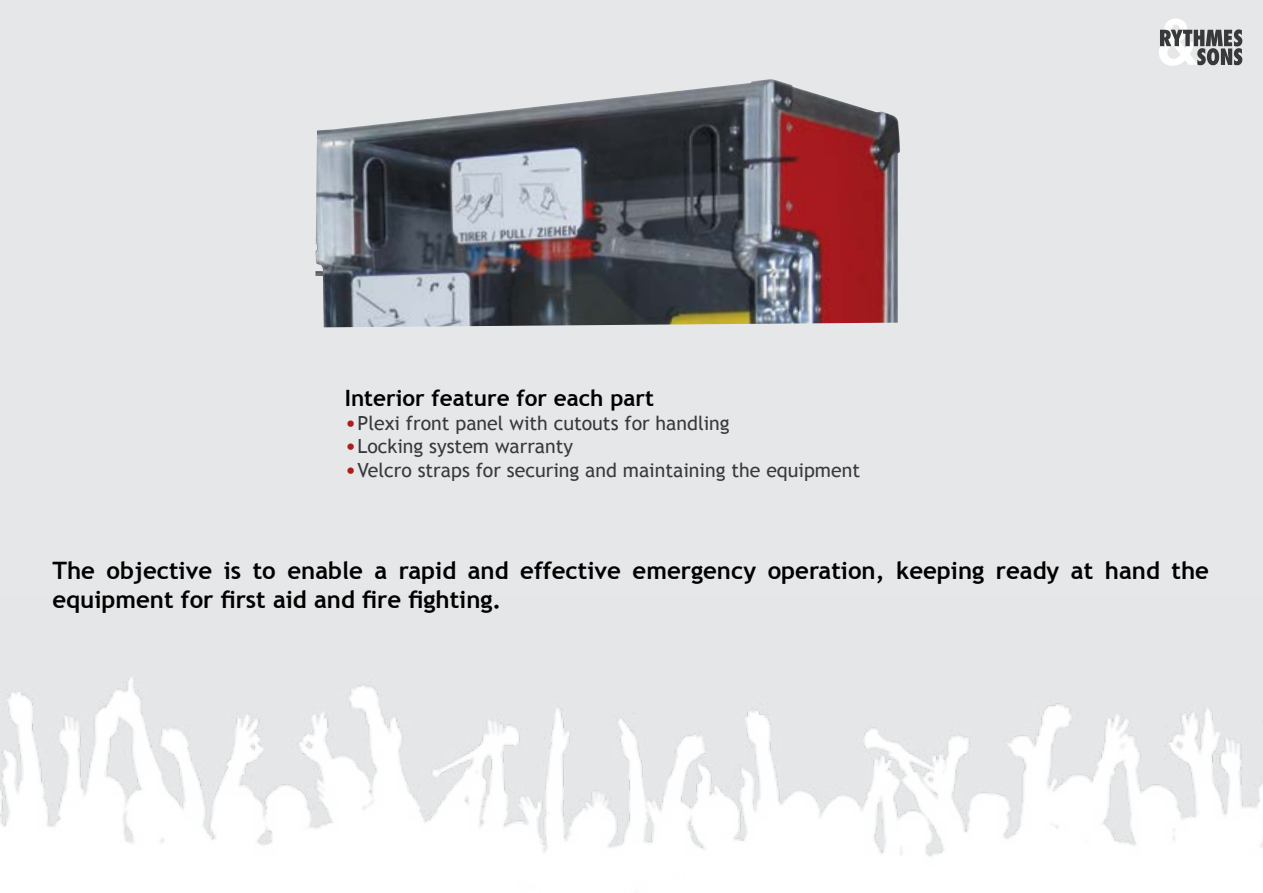
<style>
.page{position:relative;width:1263px;height:893px;background:#e6e7e8}
.page>*{position:absolute;margin:0;border:0;box-sizing:border-box;transform-origin:0 0}
.t1{font:700 24px/28.8px "Trebuchet MS";color:#000}
.Titre_3{font:700 22.5px "Trebuchet MS";color:#000}
.t2{font:19.5px "Trebuchet MS";color:#37393b}
.s1{font-size:22.5px;color:#ae1d1a}
</style>
<div class="page">
<img style="left:0;top:678px;width:1263px;height:215px">
<svg style="left:1159px;top:18px;width:83px;height:48px"></svg>
<img style="left:315px;top:79px;width:585px;height:248px">
<p class="Titre_3" style="left:345px;top:384px;width:311px">Interior feature for each part</p>
<p class="t2" style="left:345px;top:411px;width:386px"><span class="s1">•</span>Plexi front panel with cutouts for handling</p>
<p class="t2" style="left:345px;top:435px;width:230px"><span class="s1">•</span>Locking system warranty</p>
<p class="t2" style="left:345px;top:458px;width:517px"><span class="s1">•</span>Velcro straps for securing and maintaining the equipment</p>
<p class="t1" style="left:52px;top:556px;width:1158px">The objective is to enable a rapid and effective emergency operation, keeping ready at hand the equipment for first aid and fire fighting.</p>
</div>
